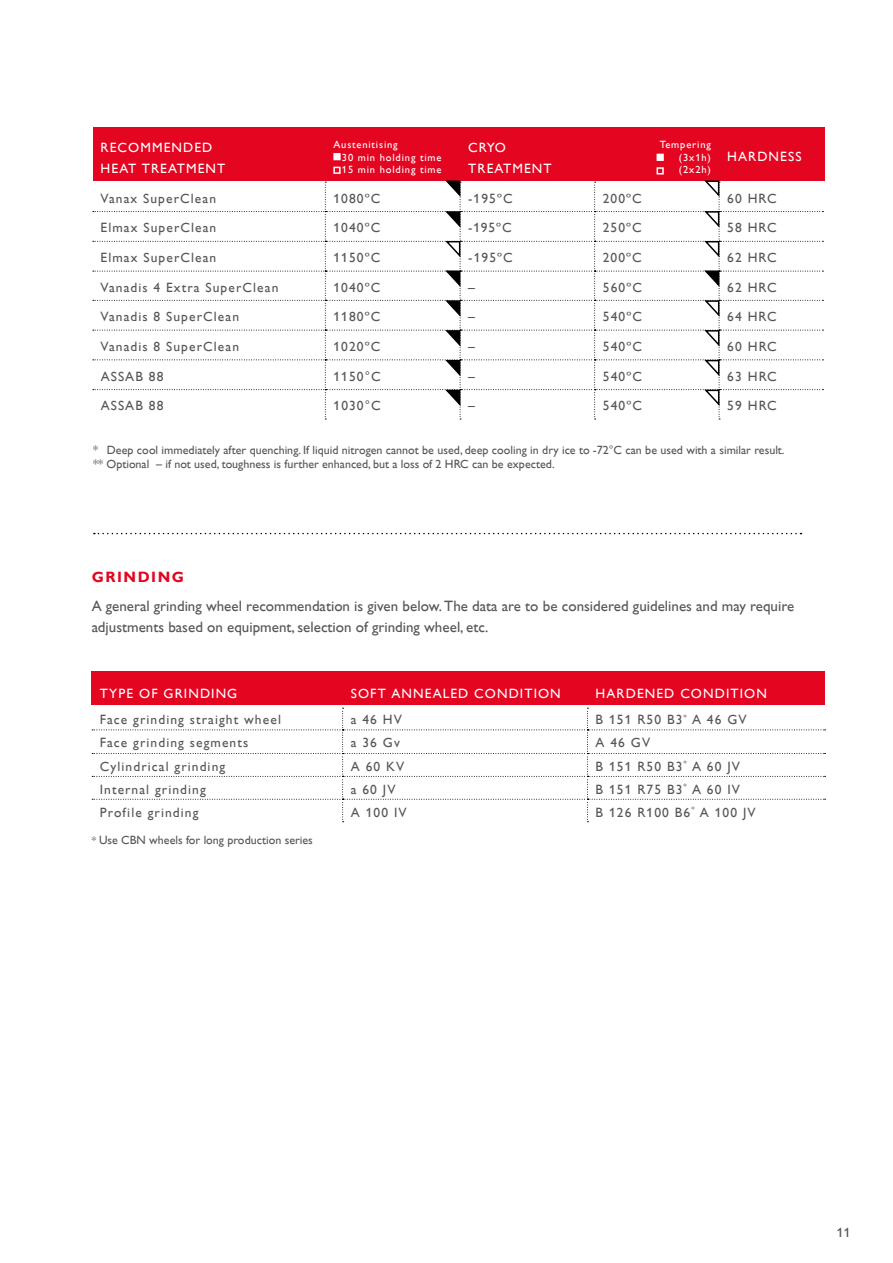
<style>
.page{position:relative;width:893px;height:1263px;background:#fff}
.page>*{position:absolute;margin:0;border:0;box-sizing:border-box;transform-origin:0 0}
.t1{font:15px/21px "Assab Gill";color:#575756}
.t2{font:700 15px "Assab Gill";letter-spacing:.1em;color:#e40521}
.t3{font:13.5px "Assab Gill";letter-spacing:.08em;color:#575756}
.t4{font:13.5px/21px "Assab Gill";letter-spacing:.08em;color:#fff}
.t5{font:12px/14.4px "Assab Gill";color:#575756}
.t6{font:10.5px/12.6px "Assab Gill";letter-spacing:.08em;color:#fff}
.s1{font-size:10.5px}
</style>
<div class="page">
<div style="left:92px;top:671px;width:733px;height:34px;background:#e40521"></div>
<svg style="left:92px;top:708px;width:734px;height:114px"></svg>
<div style="left:93px;top:128px;width:732px;height:53px;background:#e40521"></div>
<svg style="left:94px;top:533px;width:707px;height:1px"></svg>
<div style="left:333px;top:167px;width:8px;height:7px;border:2px solid #fff"></div>
<div style="left:657px;top:167px;width:7px;height:8px;border:2px solid #fff"></div>
<svg style="left:333px;top:153px;width:8px;height:7px"></svg>
<svg style="left:657px;top:154px;width:7px;height:7px"></svg>
<svg style="left:93px;top:180px;width:730px;height:240px"></svg>
<p class="t4" style="left:101px;top:137px;width:126px">RECOMMENDED<br>HEAT TREATMENT</p>
<p class="t6" style="left:342px;top:138px;width:101px;text-indent:-9px">Austenitising<br>30 min holding time<br>15 min holding time</p>
<p class="t4" style="left:468px;top:137px;width:85px">CRYO<br>TREATMENT</p>
<p class="t6" style="left:679px;top:138px;width:33px;text-align:justify;text-indent:-19px">Tempering (3x1h) (2x2h)</p>
<p class="t4" style="left:727px;top:146px;width:76px">HARDNESS</p>
<p class="t3" style="left:101px;top:191px;width:117px">Vanax SuperClean</p>
<p class="t3" style="left:333px;top:191px;width:48px">1080ºC</p>
<p class="t3" style="left:468px;top:191px;width:46px">-195ºC</p>
<p class="t3" style="left:603px;top:191px;width:41px">200ºC</p>
<p class="t3" style="left:727px;top:191px;width:51px">60 HRC</p>
<p class="t3" style="left:101px;top:221px;width:117px">Elmax SuperClean</p>
<p class="t3" style="left:333px;top:221px;width:48px">1040ºC</p>
<p class="t3" style="left:468px;top:221px;width:45px">-195ºC</p>
<p class="t3" style="left:603px;top:221px;width:41px">250ºC</p>
<p class="t3" style="left:727px;top:221px;width:51px">58 HRC</p>
<p class="t3" style="left:101px;top:250px;width:117px">Elmax SuperClean</p>
<p class="t3" style="left:333px;top:250px;width:48px">1150ºC</p>
<p class="t3" style="left:468px;top:250px;width:46px">-195ºC</p>
<p class="t3" style="left:603px;top:250px;width:41px">200ºC</p>
<p class="t3" style="left:727px;top:250px;width:51px">62 HRC</p>
<p class="t3" style="left:101px;top:280px;width:179px">Vanadis 4 Extra SuperClean</p>
<p class="t3" style="left:333px;top:280px;width:48px">1040ºC</p>
<p class="t3" style="left:468px;top:280px;width:8px">–</p>
<p class="t3" style="left:603px;top:280px;width:41px">560ºC</p>
<p class="t3" style="left:727px;top:280px;width:51px">62 HRC</p>
<p class="t3" style="left:101px;top:309px;width:140px">Vanadis 8 SuperClean</p>
<p class="t3" style="left:333px;top:309px;width:48px">1180ºC</p>
<p class="t3" style="left:468px;top:309px;width:8px">–</p>
<p class="t3" style="left:603px;top:309px;width:41px">540ºC</p>
<p class="t3" style="left:727px;top:309px;width:51px">64 HRC</p>
<p class="t3" style="left:101px;top:339px;width:140px">Vanadis 8 SuperClean</p>
<p class="t3" style="left:333px;top:339px;width:48px">1020ºC</p>
<p class="t3" style="left:468px;top:339px;width:8px">–</p>
<p class="t3" style="left:603px;top:339px;width:41px">540ºC</p>
<p class="t3" style="left:727px;top:339px;width:51px">60 HRC</p>
<p class="t3" style="left:101px;top:369px;width:64px">ASSAB 88</p>
<p class="t3" style="left:333px;top:369px;width:49px">1150°C</p>
<p class="t3" style="left:468px;top:369px;width:8px">–</p>
<p class="t3" style="left:603px;top:369px;width:41px">540ºC</p>
<p class="t3" style="left:727px;top:369px;width:51px">63 HRC</p>
<p class="t3" style="left:101px;top:399px;width:64px">ASSAB 88</p>
<p class="t3" style="left:333px;top:399px;width:49px">1030°C</p>
<p class="t3" style="left:468px;top:399px;width:8px">–</p>
<p class="t3" style="left:603px;top:399px;width:41px">540ºC</p>
<p class="t3" style="left:727px;top:399px;width:51px">59 HRC</p>
<p class="t5" style="left:93px;top:442px;width:693px">* Deep cool immediately after quenching. If liquid nitrogen cannot be used, deep cooling in dry ice to -72°C can be used with a similar result. ** Optional – if not used, toughness is further enhanced, but a loss of 2 HRC can be expected.</p>
<p class="t2" style="left:92px;top:568px;width:94px">GRINDING</p>
<p class="t1" style="left:92px;top:596px;width:704px">A general grinding wheel recommendation is given below. The data are to be considered guidelines and may require adjustments based on equipment, selection of grinding wheel, etc.</p>
<p class="t4" style="left:100px;top:683px;width:139px">TYPE OF GRINDING</p>
<p class="t4" style="left:351px;top:683px;width:212px">SOFT ANNEALED CONDITION</p>
<p class="t4" style="left:596px;top:683px;width:173px">HARDENED CONDITION</p>
<p class="t3" style="left:100px;top:712px;width:183px">Face grinding straight wheel</p>
<p class="t3" style="left:351px;top:712px;width:53px">a 46 HV</p>
<p class="t3" style="left:596px;top:712px;width:153px">B 151 R50 B3<sup>*</sup> A 46 GV</p>
<p class="t3" style="left:100px;top:735px;width:150px">Face grinding segments</p>
<p class="t3" style="left:351px;top:735px;width:51px">a 36 Gv</p>
<p class="t3" style="left:596px;top:735px;width:56px">A 46 GV</p>
<p class="t3" style="left:100px;top:759px;width:127px">Cylindrical grinding</p>
<p class="t3" style="left:351px;top:759px;width:55px">A 60 KV</p>
<p class="t3" style="left:596px;top:759px;width:146px">B 151 R50 B3<sup>*</sup> A 60 JV</p>
<p class="t3" style="left:100px;top:782px;width:107px">Internal grinding</p>
<p class="t3" style="left:351px;top:782px;width:46px">a 60 JV</p>
<p class="t3" style="left:596px;top:782px;width:146px">B 151 R75 B3<sup>*</sup> A 60 IV</p>
<p class="t3" style="left:100px;top:805px;width:100px">Profile grinding</p>
<p class="t3" style="left:351px;top:805px;width:57px">A 100 IV</p>
<p class="t3" style="left:596px;top:805px;width:162px">B 126 R100 B6<sup>*</sup> A 100 JV</p>
<p class="t5" style="left:92px;top:833px;width:223px"><span class="s1">*</span> Use CBN wheels for long production series</p>
<p class="t3" style="left:837px;top:1225px;width:15px">11</p>
</div>
